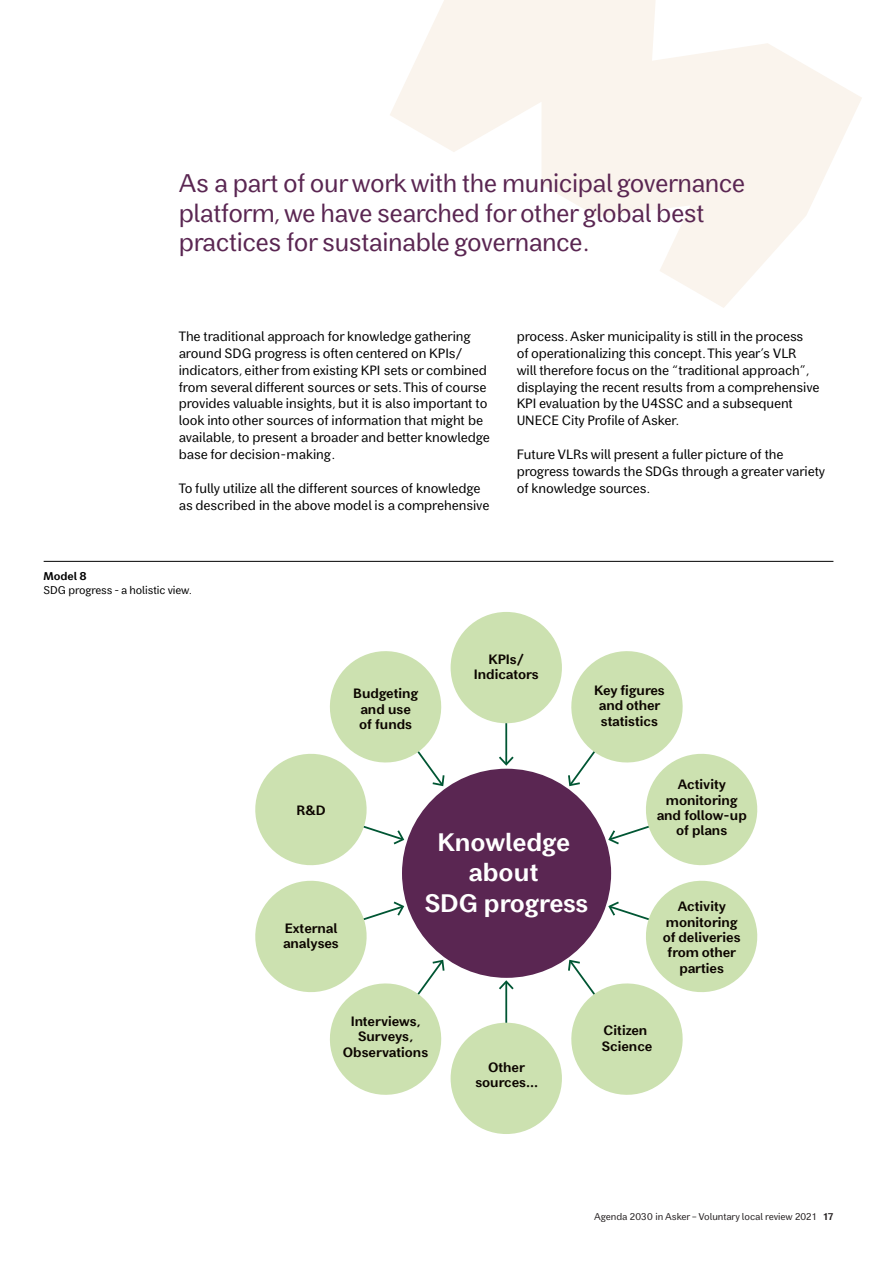
<style>
.page{position:relative;width:893px;height:1263px;background:#fff}
.page>*{position:absolute;margin:0;border:0;box-sizing:border-box;transform-origin:0 0}
.t1{font:25.5px/29.5px "Asker Sans";letter-spacing:-.015em;color:#5a2652}
.t2{font:700 25.2px/30.3px "Asker Sans";letter-spacing:-.01em;color:#fff;text-align:center}
.t3{font:13.5px/16.8px "Asker Sans";letter-spacing:-.005em;color:#000}
.t4{font:700 13.5px/15.3px "Asker Sans";color:#0c0500;text-align:center}
.t5{font:11.25px "Asker Sans";letter-spacing:-.005em;color:#000}
.t6{font:700 11.25px "Asker Sans";letter-spacing:-.005em;color:#000}
.t7{font:9.75px "Asker Sans";letter-spacing:-.01em;color:#242021}
.s1{font-weight:700}
</style>
<div class="page">
<svg style="left:390px;top:0;width:472px;height:308px;fill:#faf4ed"></svg>
<hr style="left:44px;top:561px;width:789px;height:1px;background:#000">
<div style="left:451px;top:1023px;width:111px;height:111px;background:#cce1b0;border-radius:50%"></div>
<div style="left:451px;top:612px;width:111px;height:111px;background:#cce1b0;border-radius:50%"></div>
<svg style="left:564px;top:651px;width:194px;height:444px"></svg>
<hr style="left:505px;top:982px;width:2px;height:41px;background:#005633">
<svg style="left:499px;top:980px;width:15px;height:9px"></svg>
<svg style="left:255px;top:651px;width:194px;height:444px"></svg>
<hr style="left:505px;top:723px;width:2px;height:41px;background:#005633">
<svg style="left:499px;top:756px;width:15px;height:10px"></svg>
<div style="left:402px;top:769px;width:209px;height:209px;background:#5a2652;border-radius:50%"></div>
<h1 class="t1" style="left:179px;top:168px;width:568px">As a part of our work with the municipal governance platform, we have searched for other global best practices for sustainable governance.</h1>
<p class="t3" style="left:179px;top:327px;width:313px">The traditional approach for knowledge gathering around SDG progress is often centered on KPIs/ indicators, either from existing KPI sets or combined from several different sources or sets. This of course provides valuable insights, but it is also important to look into other sources of information that might be available, to present a broader and better knowledge base for decision-making.</p>
<p class="t3" style="left:179px;top:479px;width:312px">To fully utilize all the different sources of knowledge as described in the above model is a comprehensive</p>
<p class="t6" style="left:44px;top:569px;width:45px">Model 8</p>
<p class="t5" style="left:44px;top:583px;width:150px">SDG progress - a holistic view.</p>
<p class="t3" style="left:517px;top:327px;width:304px">process. Asker municipality is still in the process<br>of operationalizing this concept. This year’s VLR will therefore focus on the “traditional approach”, displaying the recent results from a comprehensive KPI evaluation by the U4SSC and a subsequent UNECE City Profile of Asker.</p>
<p class="t3" style="left:517px;top:446px;width:310px">Future VLRs will present a fuller picture of the progress towards the SDGs through a greater variety of knowledge sources.</p>
<p class="t4" style="left:353px;top:686px;width:67px">Budgeting and use of funds</p>
<p class="t4" style="left:474px;top:651px;width:66px">KPIs/<br>Indicators</p>
<p class="t4" style="left:594px;top:682px;width:72px">Key figures and other statistics</p>
<p class="t4" style="left:296px;top:803px;width:31px">R&amp;D</p>
<p class="t4" style="left:283px;top:920px;width:57px;text-align:left">External analyses</p>
<h2 class="t2" style="left:425px;top:826px;width:165px">Knowledge about<br>SDG progress</h2>
<p class="t4" style="left:657px;top:777px;width:92px">Activity monitoring and follow-up of plans</p>
<p class="t4" style="left:663px;top:898px;width:79px">Activity monitoring of deliveries from other parties</p>
<p class="t4" style="left:343px;top:1013px;width:87px">Interviews,<br>Surveys,<br>Observations</p>
<p class="t4" style="left:475px;top:1059px;width:64px">Other sources...</p>
<p class="t4" style="left:602px;top:1023px;width:52px;text-align:left">Citizen<br>Science</p>
<p class="t7" style="left:594px;top:1210px;width:241px">Agenda 2030 in Asker – Voluntary local review 2021 <span class="s1">17</span></p>
</div>
